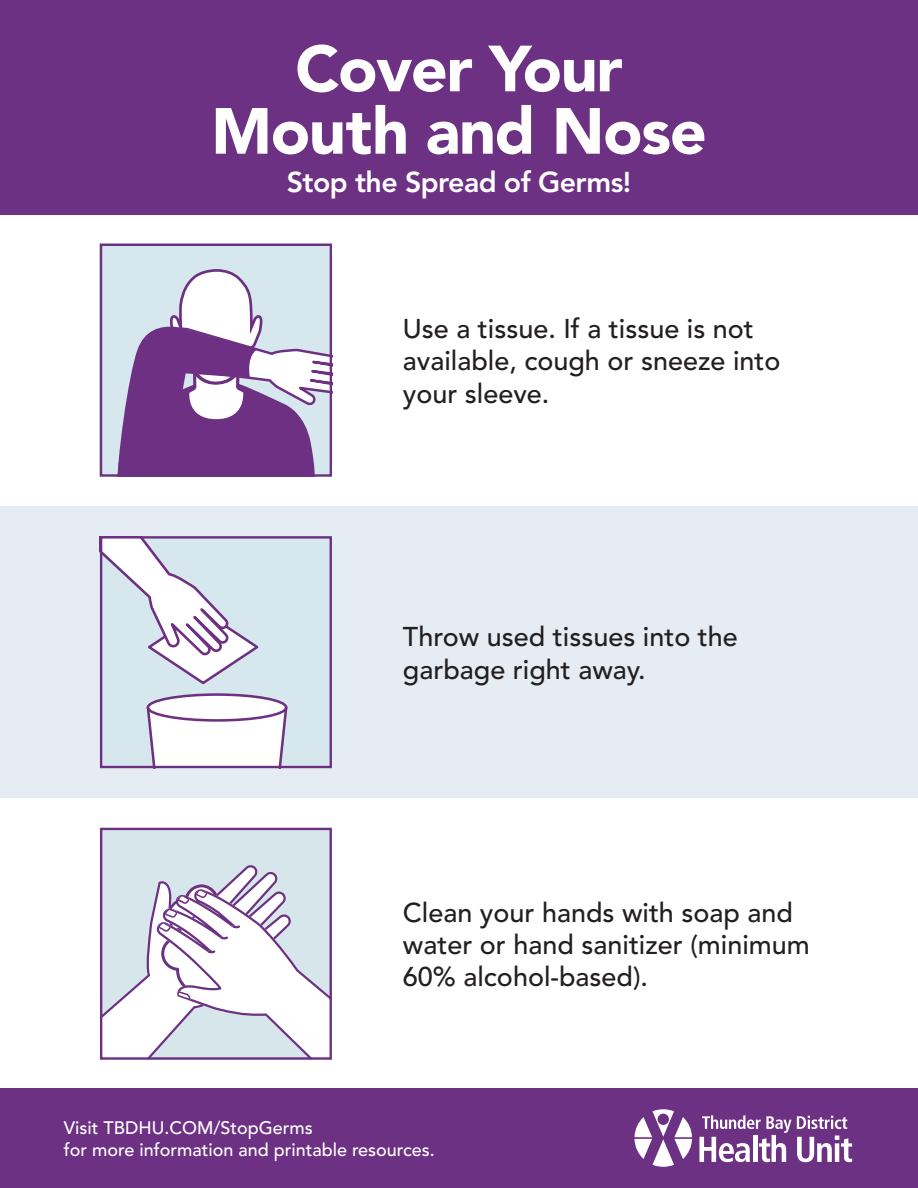
<style>
.page{position:relative;width:918px;height:1188px;background:#fff}
.page>*{position:absolute;margin:0;border:0;box-sizing:border-box;transform-origin:0 0}
.HEADING{font:900 64.5px/62.4px "Avenir LT Std";letter-spacing:-.02em;color:#fff;text-align:center}
.HEADING_2{font:800 28.5px "Avenir LT Std";letter-spacing:-.02em;color:#fff}
.BODY{font:500 27px/32.4px "Avenir LT Std";color:#231f20}
.t1{font:500 18px/21.6px "Avenir LT Std";color:#fff}
</style>
<div class="page">
<div style="left:0;top:1088px;width:918px;height:100px;background:#6d3184"></div>
<div style="left:0;top:0;width:918px;height:215px;background:#6d3184"></div>
<svg style="left:634px;top:1109px;width:58px;height:58px"></svg>
<svg style="left:699px;top:1115px;width:153px;height:47px"></svg>
<div style="left:0;top:506px;width:918px;height:292px;background:#e5ecf3"></div>
<div style="left:100px;top:244px;width:232px;height:233px;background:#d6e8ed"></div>
<svg style="left:117px;top:269px;width:212px;height:205px"></svg>
<div style="left:100px;top:244px;width:232px;height:233px;border:2px solid #6d3184"></div>
<div style="left:102px;top:538px;width:230px;height:230px;background:#d6e8ed"></div>
<svg style="left:103px;top:539px;width:156px;height:146px"></svg>
<div style="left:148px;top:695px;width:138px;height:25px;background:#fff;border-radius:50%"></div>
<div style="left:147px;top:693px;width:140px;height:29px;border:3px solid #6e3082;border-radius:50%"></div>
<svg style="left:146px;top:705px;width:142px;height:60px"></svg>
<div style="left:100px;top:536px;width:232px;height:232px;border:2px solid #6d3184"></div>
<div style="left:100px;top:828px;width:232px;height:232px;background:#d6e6eb"></div>
<svg style="left:103px;top:865px;width:226px;height:192px"></svg>
<div style="left:100px;top:828px;width:232px;height:232px;border:2px solid #6d3184"></div>
<h1 class="HEADING" style="left:211px;top:37px;width:497px">Cover Your<br>Mouth and Nose</h1>
<h2 class="HEADING_2" style="left:287px;top:165px;width:346px">Stop the Spread of Germs!</h2>
<p class="BODY" style="left:403px;top:313px;width:379px">Use a tissue. If a tissue is not available, cough or sneeze into your sleeve.</p>
<p class="BODY" style="left:403px;top:621px;width:337px">Throw used tissues into the garbage right away.</p>
<p class="BODY" style="left:403px;top:897px;width:409px">Clean your hands with soap and water or hand sanitizer (minimum<br>60% alcohol-based).</p>
<p class="t1" style="left:64px;top:1117px;width:373px">Visit TBDHU.COM/StopGerms<br>for more information and printable resources.</p>
</div>
